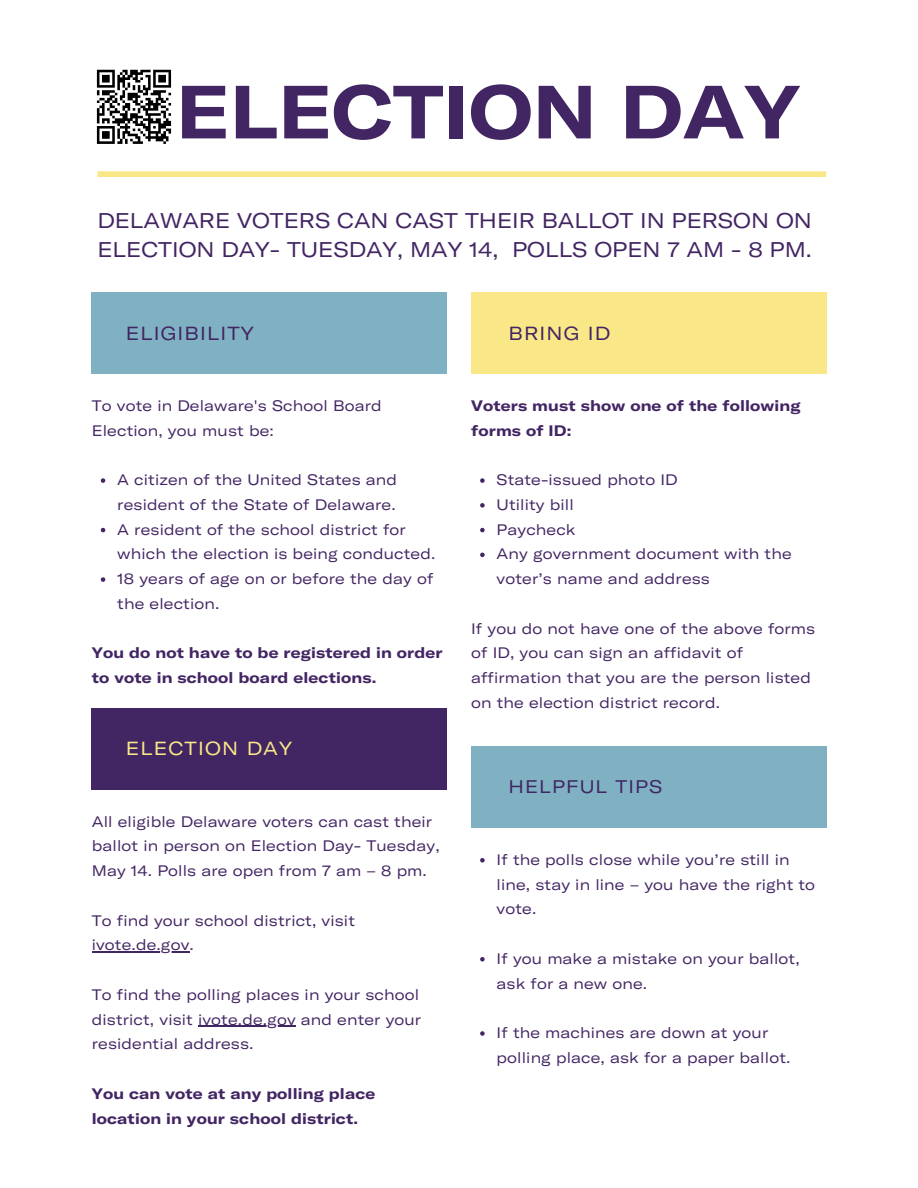
<style>
.page{position:relative;width:918px;height:1188px;background:#fff}
.page>*{position:absolute;margin:0;border:0;box-sizing:border-box;transform-origin:0 0}
.t1{font:700 expanded 74.1px "GT America";color:#422563}
.t2{font:expanded 21px/29.2px "GT America";color:#422563}
.t3{font:expanded 18.75px "GT America";letter-spacing:.06em;color:#422563}
.t4{font:expanded 18.75px "GT America";letter-spacing:.06em;color:#fae788}
.t5{font:expanded 18px "GT America";letter-spacing:.06em;color:#422563}
.t6{font:expanded 15px/24.8px "GT America";letter-spacing:.01em;color:#422563}
.t7{font:700 expanded 15px/24.8px "GT America";letter-spacing:.01em;color:#422563}
</style>
<div class="page">
<div style="left:92px;top:293px;width:355px;height:81px;background:#7fb1c3"></div>
<div style="left:97px;top:171px;width:729px;height:6px;background:#fae788"></div>
<div style="left:471px;top:293px;width:355px;height:81px;background:#fae788"></div>
<div style="left:92px;top:709px;width:355px;height:81px;background:#422563"></div>
<div style="left:471px;top:747px;width:355px;height:81px;background:#7fb1c3"></div>
<hr style="left:92px;top:951px;width:98px;height:2px;background:#422563">
<hr style="left:198px;top:1026px;width:98px;height:1px;background:#422563">
<svg style="left:480px;top:858px;width:5px;height:5px"></svg>
<svg style="left:480px;top:957px;width:5px;height:5px"></svg>
<svg style="left:480px;top:1031px;width:5px;height:5px"></svg>
<svg style="left:480px;top:478px;width:5px;height:5px"></svg>
<svg style="left:480px;top:503px;width:5px;height:5px"></svg>
<svg style="left:480px;top:528px;width:5px;height:4px"></svg>
<svg style="left:480px;top:553px;width:5px;height:4px"></svg>
<svg style="left:101px;top:478px;width:4px;height:5px"></svg>
<svg style="left:101px;top:528px;width:4px;height:4px"></svg>
<svg style="left:101px;top:577px;width:4px;height:5px"></svg>
<svg style="left:96px;top:69px;width:76px;height:75px"></svg>
<p class="t1" style="left:176px;top:64px;width:625px">ELECTION DAY</p>
<p class="t2" style="left:97px;top:205px;width:716px">DELAWARE VOTERS CAN CAST THEIR BALLOT IN PERSON ON<br>ELECTION DAY- TUESDAY, MAY 14, POLLS OPEN 7 AM - 8 PM.</p>
<p class="t3" style="left:126px;top:321px;width:130px">ELIGIBILITY</p>
<p class="t6" style="left:92px;top:392px;width:292px">To vote in Delaware's School Board<br>Election, you must be:</p>
<p class="t6" style="left:117px;top:467px;width:281px">A citizen of the United States and resident of the State of Delaware.</p>
<h3 class="t6" style="left:117px;top:516px;width:320px">A resident of the school district for which the election is being conducted.</h3>
<p class="t6" style="left:117px;top:566px;width:318px">18 years of age on or before the day of the election.</p>
<p class="t7" style="left:92px;top:640px;width:352px">You do not have to be registered in order to vote in school board elections.</p>
<p class="t4" style="left:126px;top:737px;width:168px">ELECTION DAY</p>
<h1 class="t6" style="left:92px;top:808px;width:349px">All eligible Delaware voters can cast their ballot in person on Election Day- Tuesday,<br>May 14. Polls are open from 7 am – 8 pm.</h1>
<h2 class="t6" style="left:92px;top:907px;width:265px">To find your school district, visit</h2>
<h3 class="t6" style="left:92px;top:932px;width:104px">ivote.de.gov.</h3>
<h3 class="t6" style="left:92px;top:981px;width:329px">To find the polling places in your school</h3>
<p class="t6" style="left:92px;top:1006px;width:331px">district, visit ivote.de.gov and enter your</p>
<p class="t6" style="left:92px;top:1031px;width:163px">residential address.</p>
<p class="t7" style="left:92px;top:1080px;width:285px">You can vote at any polling place location in your school district.</p>
<p class="t3" style="left:509px;top:321px;width:103px">BRING ID</p>
<p class="t7" style="left:471px;top:392px;width:331px">Voters must show one of the following forms of ID:</p>
<p class="t6" style="left:497px;top:467px;width:183px">State-issued photo ID</p>
<h3 class="t6" style="left:497px;top:491px;width:79px">Utility bill</h3>
<h4 class="t6" style="left:497px;top:516px;width:80px">Paycheck</h4>
<p class="t6" style="left:497px;top:541px;width:297px">Any government document with the voter’s name and address</p>
<p class="t6" style="left:471px;top:615px;width:346px">If you do not have one of the above forms of ID, you can sign an affidavit of affirmation that you are the person listed on the election district record.</p>
<p class="t5" style="left:509px;top:775px;width:155px">HELPFUL TIPS</p>
<p class="t6" style="left:497px;top:846px;width:320px">If the polls close while you’re still in line, stay in line – you have the right to vote.</p>
<h3 class="t6" style="left:497px;top:945px;width:305px">If you make a mistake on your ballot, ask for a new one.</h3>
<p class="t6" style="left:497px;top:1020px;width:295px">If the machines are down at your polling place, ask for a paper ballot.</p>
</div>
